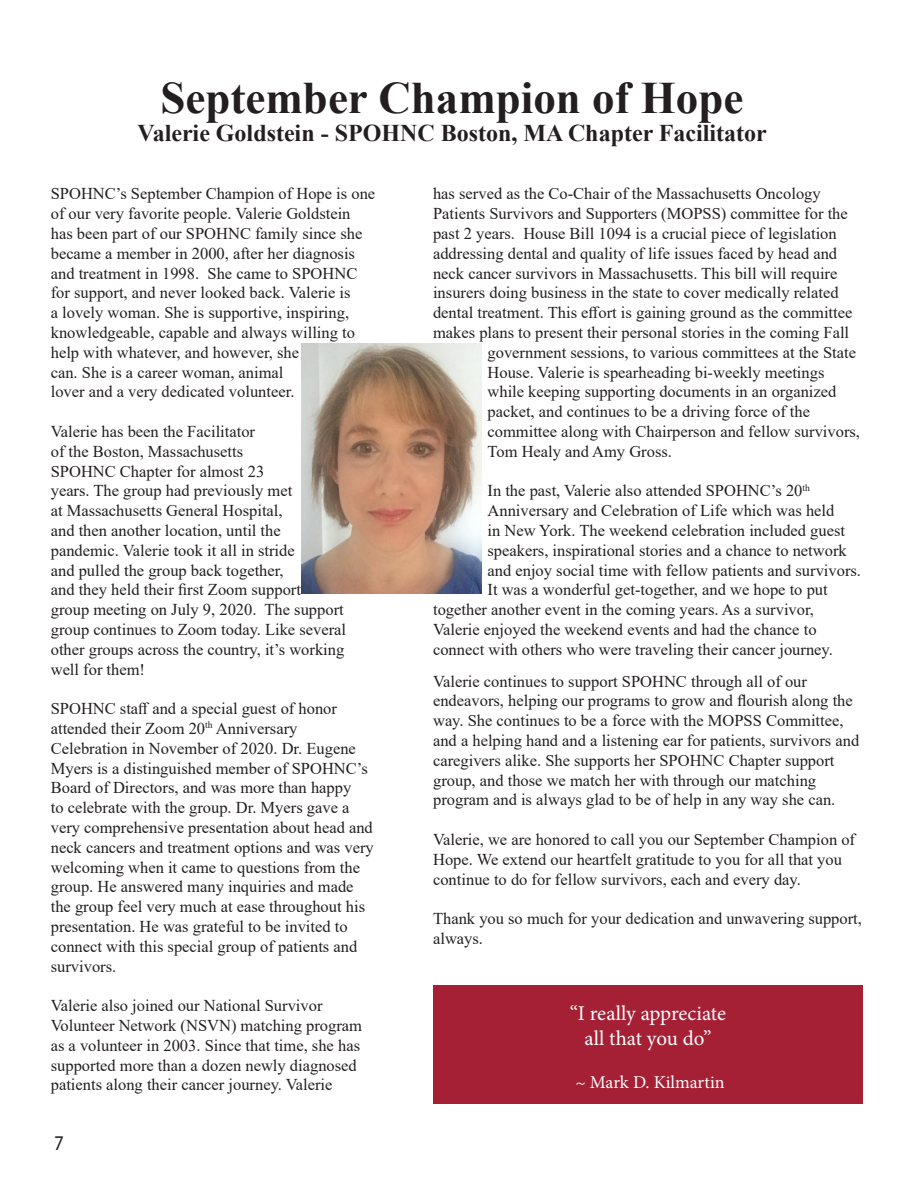
<style>
.page{position:relative;width:918px;height:1188px;background:#fff}
.page>*{position:absolute;margin:0;border:0;box-sizing:border-box;transform-origin:0 0}
.t1{font:700 45px "Times New Roman";color:#231f20}
.t2{font:700 24px "Times New Roman";color:#231f20}
.t3{font:21px/25.2px "Minion Pro";letter-spacing:-.005em;color:#fff;text-align:center}
.t4{font:21px "Myriad Pro";color:#231f20;scale:.9 1}
.t5{font:18px "Minion Pro";letter-spacing:-.005em;color:#fff}
.t6{font:16.5px/19.8px "Times New Roman";color:#231f20}
</style>
<div class="page">
<div style="left:433px;top:985px;width:430px;height:118px;background:#a62035"></div>
<img style="left:302px;top:344px;width:180px;height:250px">
<p class="t1" style="left:161px;top:65px;width:584px">September Champion of Hope</p>
<p class="t2" style="left:138px;top:116px;width:631px">Valerie Goldstein - SPOHNC Boston, MA Chapter Facilitator</p>
<p class="t6" style="left:51px;top:183px;width:326px">SPOHNC’s September Champion of Hope is one of our very favorite people. Valerie Goldstein has been part of our SPOHNC family since she became a member in 2000, after her diagnosis and treatment in 1998. She came to SPOHNC for support, and never looked back. Valerie is<br>a lovely woman. She is supportive, inspiring, knowledgeable, capable and always willing to help with whatever, and however, she<br>can. She is a career woman, animal<br>lover and a very dedicated volunteer.</p>
<p class="t6" style="left:51px;top:421px;width:297px">Valerie has been the Facilitator<br>of the Boston, Massachusetts<br>SPOHNC Chapter for almost 23<br>years. The group had previously met<br>at Massachusetts General Hospital,<br>and then another location, until the pandemic. Valerie took it all in stride<br>and pulled the group back together,<br>and they held their first Zoom support<br>group meeting on July 9, 2020. The support group continues to Zoom today. Like several other groups across the country, it’s working well for them!</p>
<p class="t6" style="left:51px;top:698px;width:325px">SPOHNC staff and a special guest of honor attended their Zoom 20<sup>th</sup> Anniversary Celebration in November of 2020. Dr. Eugene Myers is a distinguished member of SPOHNC’s Board of Directors, and was more than happy<br>to celebrate with the group. Dr. Myers gave a very comprehensive presentation about head and neck cancers and treatment options and was very welcoming when it came to questions from the group. He answered many inquiries and made the group feel very much at ease throughout his presentation. He was grateful to be invited to connect with this special group of patients and survivors.</p>
<p class="t6" style="left:51px;top:995px;width:313px">Valerie also joined our National Survivor Volunteer Network (NSVN) matching program as a volunteer in 2003. Since that time, she has supported more than a dozen newly diagnosed patients along their cancer journey. Valerie</p>
<p class="t4" style="left:54px;top:1130px;width:12px">7</p>
<p class="t6" style="left:433px;top:183px;width:389px">has served as the Co-Chair of the Massachusetts Oncology</p>
<p class="t6" style="left:433px;top:203px;width:416px">Patients Survivors and Supporters (MOPSS) committee for the</p>
<p class="t6" style="left:433px;top:223px;width:405px">past 2 years. House Bill 1094 is a crucial piece of legislation</p>
<p class="t6" style="left:433px;top:243px;width:406px">addressing dental and quality of life issues faced by head and</p>
<p class="t6" style="left:433px;top:263px;width:406px">neck cancer survivors in Massachusetts. This bill will require</p>
<p class="t6" style="left:433px;top:282px;width:407px">insurers doing business in the state to cover medically related</p>
<p class="t6" style="left:433px;top:302px;width:421px">dental treatment. This effort is gaining ground as the committee</p>
<p class="t6" style="left:433px;top:322px;width:418px">makes plans to present their personal stories in the coming Fall</p>
<p class="t6" style="left:488px;top:342px;width:370px">government sessions, to various committees at the State</p>
<p class="t6" style="left:488px;top:362px;width:338px">House. Valerie is spearheading bi-weekly meetings</p>
<p class="t6" style="left:488px;top:381px;width:350px">while keeping supporting documents in an organized</p>
<p class="t6" style="left:488px;top:401px;width:324px">packet, and continues to be a driving force of the</p>
<p class="t6" style="left:488px;top:421px;width:374px">committee along with Chairperson and fellow survivors,</p>
<p class="t6" style="left:488px;top:441px;width:186px">Tom Healy and Amy Gross.</p>
<p class="t6" style="left:488px;top:480px;width:324px">In the past, Valerie also attended SPOHNC’s 20<sup>th</sup></p>
<p class="t6" style="left:488px;top:500px;width:348px">Anniversary and Celebration of Life which was held</p>
<p class="t6" style="left:488px;top:520px;width:359px">in New York. The weekend celebration included guest</p>
<p class="t6" style="left:488px;top:540px;width:361px">speakers, inspirational stories and a chance to network</p>
<p class="t6" style="left:488px;top:560px;width:375px">and enjoy social time with fellow patients and survivors.</p>
<p class="t6" style="left:488px;top:579px;width:342px">It was a wonderful get-together, and we hope to put</p>
<p class="t6" style="left:433px;top:599px;width:383px">together another event in the coming years. As a survivor,</p>
<p class="t6" style="left:433px;top:619px;width:385px">Valerie enjoyed the weekend events and had the chance to</p>
<p class="t6" style="left:433px;top:639px;width:401px">connect with others who were traveling their cancer journey.</p>
<p class="t6" style="left:433px;top:671px;width:428px">Valerie continues to support SPOHNC through all of our endeavors, helping our programs to grow and flourish along the way. She continues to be a force with the MOPSS Committee, and a helping hand and a listening ear for patients, survivors and caregivers alike. She supports her SPOHNC Chapter support group, and those we match her with through our matching program and is always glad to be of help in any way she can.</p>
<p class="t6" style="left:433px;top:829px;width:424px">Valerie, we are honored to call you our September Champion of<br>Hope. We extend our heartfelt gratitude to you for all that you continue to do for fellow survivors, each and every day.</p>
<p class="t6" style="left:433px;top:908px;width:430px">Thank you so much for your dedication and unwavering support, always.</p>
<p class="t3" style="left:570px;top:1001px;width:158px">“I really appreciate all that you do”</p>
<p class="t5" style="left:575px;top:1071px;width:151px">~ Mark D. Kilmartin</p>
</div>
